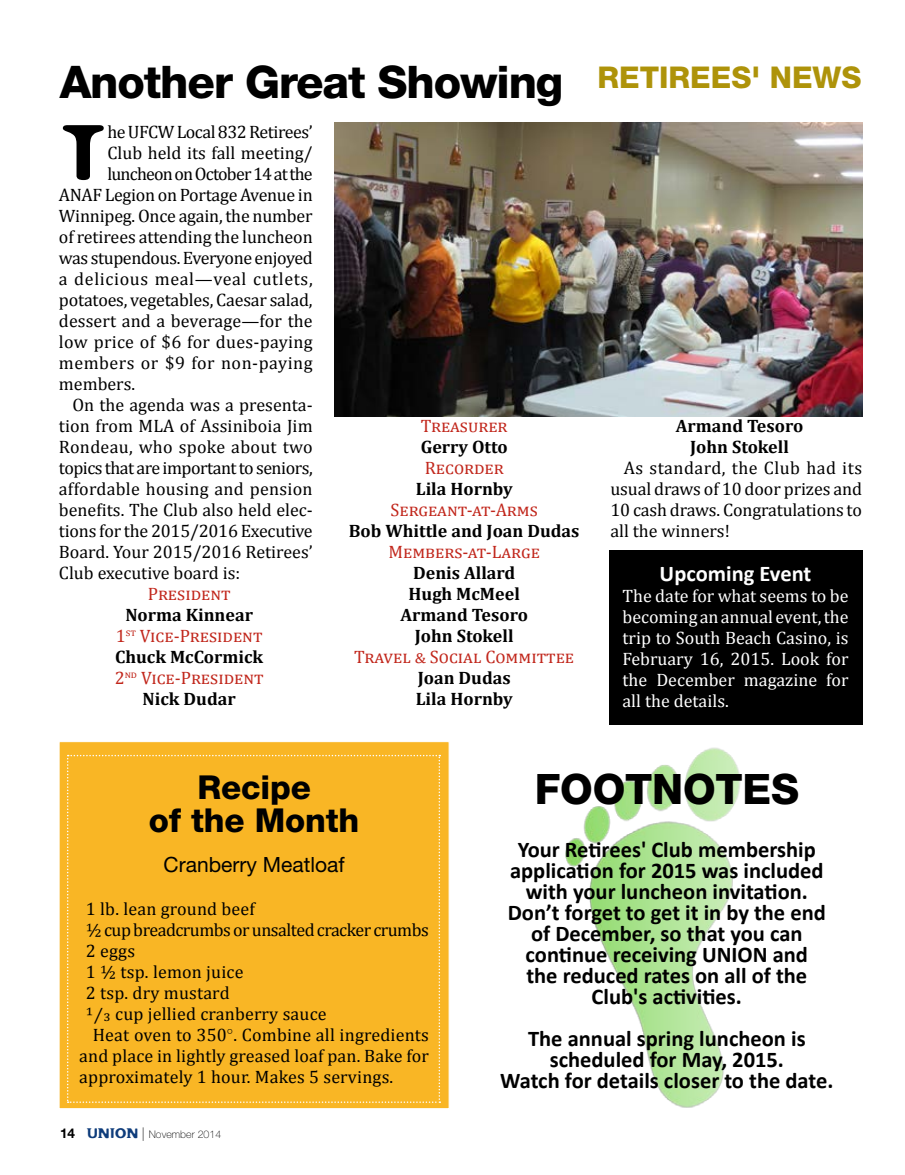
<style>
.page{position:relative;width:905px;height:1175px;background:#fff}
.page>*{position:absolute;margin:0;border:0;box-sizing:border-box;transform-origin:0 0}
.t1{font:76.5px "Flexure";color:#000}
.t2{font:800 45px "Helvetica Neue LT Pro";letter-spacing:-.025em;color:#000}
.t3{font:800 42px "Helvetica Neue LT Pro";letter-spacing:-.005em;color:#000}
.t4{font:800 33px/33px "Helvetica Neue LT Pro";letter-spacing:-.005em;color:#000;text-align:center}
.t5{font:800 30px "Helvetica Neue LT Pro";color:#ae930a}
.t6{font:700 22.5px/21px "Calibri";color:#000;text-align:center}
.t7{font:700 22.5px "Calibri";color:#fff}
.t8{font:21px "Helvetica Neue LT Pro";color:#000}
.t9{font:18px/21px "Cambria";color:#000;text-align:justify}
.t10{font:700 18px/21px "Cambria";color:#000;text-align:center}
.t11{font:18px/21px "Cambria";color:#fff;text-align:justify}
.t12{font:18px "Cambria";letter-spacing:-.025em;color:#000}
.t13{font:18px "Cambria";letter-spacing:.025em;color:#c1261b}
.t14{font:18px "Cambria";letter-spacing:-.02em;color:#000}
.t15{font:18px "Cambria";letter-spacing:.035em;color:#000}
.t16{font:18px "Cambria";letter-spacing:-.045em;color:#000}
.t17{font:18px "Cambria";letter-spacing:.03em;color:#000}
.t18{font:18px "Cambria";letter-spacing:.005em;color:#c1261b}
.t19{font:100 10.5px "Helvetica Neue LT Pro";letter-spacing:.005em;color:#000}
.s1{font-weight:400;color:#c1261b}
.s2{font-weight:700;font-size:13.5px}
.s3{font-family:"Flexure";font-weight:400;font-size:13.5px;color:#0e3c7b}
.s4{font-size:13.5px}
</style>
<div class="page">
<img style="left:565px;top:747px;width:176px;height:361px">
<div style="left:59px;top:741px;width:390px;height:367px;background:#f9b625"></div>
<img style="left:334px;top:123px;width:528px;height:293px">
<div style="left:609px;top:550px;width:253px;height:174px;background:#000"></div>
<svg style="left:67px;top:755px;width:373px;height:347px"></svg>
<h2 class="t2" style="left:60px;top:55px;width:505px">Another Great Showing</h2>
<h1 class="t1" style="left:59px;top:105px;width:50px">T</h1>
<p class="t12" style="left:107px;top:121px;width:207px">he UFCW Local 832 Retirees’</p>
<p class="t9" style="left:107px;top:142px;width:207px">Club held its fall meeting/</p>
<p class="t16" style="left:107px;top:163px;width:207px">luncheon on October 14 at the</p>
<p class="t9" style="left:59px;top:184px;width:255px">ANAF Legion on Portage Avenue in</p>
<p class="t9" style="left:59px;top:205px;width:255px">Winnipeg. Once again, the number</p>
<p class="t9" style="left:59px;top:226px;width:255px">of retirees attending the luncheon</p>
<p class="t14" style="left:59px;top:247px;width:255px">was stupendous. Everyone enjoyed</p>
<p class="t15" style="left:59px;top:268px;width:255px">a delicious meal—veal cutlets,</p>
<p class="t9" style="left:59px;top:289px;width:255px">potatoes, vegetables, Caesar salad,</p>
<p class="t9" style="left:59px;top:310px;width:255px">dessert and a beverage—for the</p>
<p class="t9" style="left:59px;top:331px;width:255px">low price of $6 for dues-paying</p>
<p class="t17" style="left:59px;top:352px;width:255px">members or $9 for non-paying</p>
<p class="t9" style="left:59px;top:373px;width:78px">members.</p>
<p class="t9" style="left:72px;top:394px;width:242px">On the agenda was a presenta-</p>
<p class="t9" style="left:59px;top:415px;width:255px">tion from MLA of Assiniboia Jim</p>
<p class="t9" style="left:59px;top:436px;width:255px">Rondeau, who spoke about two</p>
<p class="t12" style="left:59px;top:457px;width:255px">topics that are important to seniors,</p>
<p class="t9" style="left:59px;top:478px;width:255px">affordable housing and pension</p>
<p class="t9" style="left:59px;top:499px;width:255px">benefits. The Club also held elec-</p>
<p class="t9" style="left:59px;top:520px;width:255px">tions for the 2015/2016 Executive</p>
<p class="t9" style="left:59px;top:541px;width:255px">Board. Your 2015/2016 Retirees’</p>
<p class="t9" style="left:59px;top:562px;width:183px">Club executive board is:</p>
<p class="t13" style="left:148px;top:583px;width:84px">President</p>
<p class="t10" style="left:115px;top:604px;width:150px">Norma Kinnear<br><span class="s1">1</span><sup>st</sup> <span class="s1">Vice-President<br></span>Chuck McCormick<br><span class="s1">2</span><sup>nd</sup> <span class="s1">Vice-President<br></span>Nick Dudar</p>
<p class="t13" style="left:421px;top:415px;width:85px">Treasurer</p>
<p class="t10" style="left:421px;top:436px;width:88px">Gerry Otto</p>
<p class="t13" style="left:425px;top:457px;width:78px">Recorder</p>
<p class="t10" style="left:416px;top:478px;width:98px">Lila Hornby</p>
<p class="t13" style="left:390px;top:499px;width:149px">Sergeant-at-Arms</p>
<p class="t10" style="left:349px;top:520px;width:232px">Bob Whittle and Joan Dudas</p>
<p class="t18" style="left:388px;top:541px;width:153px">Members-at-Large</p>
<p class="t10" style="left:400px;top:562px;width:129px">Denis Allard<br>Hugh McMeel<br>Armand Tesoro<br>John Stokell</p>
<p class="t13" style="left:354px;top:646px;width:221px">Travel &amp; Social Committee</p>
<p class="t10" style="left:416px;top:667px;width:98px;text-align:left">Joan Dudas<br>Lila Hornby</p>
<h3 class="t5" style="left:597px;top:59px;width:265px">RETIREES' NEWS</h3>
<p class="t10" style="left:675px;top:415px;width:129px">Armand Tesoro<br>John Stokell</p>
<p class="t9" style="left:610px;top:457px;width:253px;text-indent:14px">As standard, the Club had its usual draws of 10 door prizes and 10 cash draws. Congratulations to all the winners!</p>
<p class="t7" style="left:659px;top:559px;width:153px">Upcoming Event</p>
<p class="t11" style="left:622px;top:585px;width:227px">The date for what seems to be becoming an annual event, the trip to South Beach Casino, is February 16, 2015. Look for the December magazine for all the details.</p>
<h3 class="t4" style="left:149px;top:770px;width:212px">Recipe<br>of the Month</h3>
<p class="t8" style="left:164px;top:852px;width:182px">Cranberry Meatloaf</p>
<p class="t9" style="left:86px;top:898px;width:170px">1 lb. lean ground beef</p>
<p class="t12" style="left:86px;top:919px;width:344px">1/2 cup breadcrumbs or unsalted cracker crumbs</p>
<p class="t9" style="left:86px;top:940px;width:51px">2 eggs</p>
<p class="t9" style="left:86px;top:961px;width:159px">1 ½ tsp. lemon juice</p>
<p class="t9" style="left:86px;top:982px;width:145px">2 tsp. dry mustard</p>
<p class="t9" style="left:86px;top:1003px;width:242px">1/3 cup jellied cranberry sauce</p>
<p class="t9" style="left:93px;top:1024px;width:338px">Heat oven to 350<sup>○</sup>. Combine all ingredients</p>
<p class="t9" style="left:79px;top:1045px;width:351px">and place in lightly greased loaf pan. Bake for</p>
<p class="t9" style="left:79px;top:1066px;width:315px">approximately 1 hour. Makes 5 servings.</p>
<p class="t19" style="left:60px;top:1128px;width:163px"><span class="s2">14</span> <span class="s3">UNION</span> <span class="s4">|</span> November 2014</p>
<h3 class="t3" style="left:534px;top:764px;width:266px">FOOTNOTES</h3>
<p class="t6" style="left:507px;top:839px;width:319px">Your Retirees' Club membership application for 2015 was included with your luncheon invitation.<br>Don’t forget to get it in by the end of December, so that you can continue receiving UNION and the reduced rates on all of the<br>Club's activities.</p>
<p class="t6" style="left:500px;top:1028px;width:334px">The annual spring luncheon is scheduled for May, 2015.<br>Watch for details closer to the date.</p>
</div>
